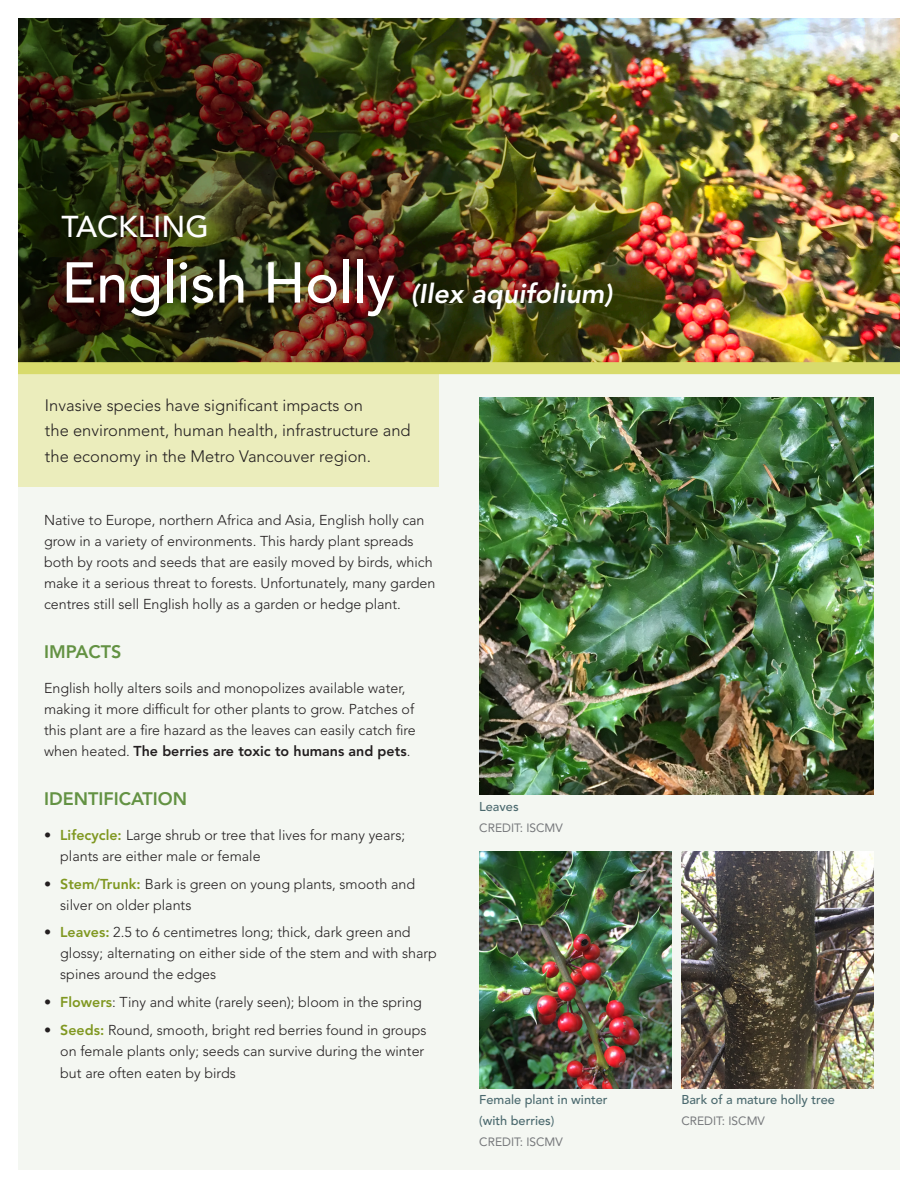
<style>
.page{position:relative;width:918px;height:1188px;background:#fff}
.page>*{position:absolute;margin:0;border:0;box-sizing:border-box;transform-origin:0 0}
.ReportCov_SubTitle{font:500 30px "Avenir LT Std";color:#fff}
.Report_Cov_Title{font:italic 800 27px "Avenir LT Std";color:#fff}
.Header_2{font:800 18px "Avenir LT Std";color:#639243}
.Sidebar_Body{font:300 16.5px/25.5px "Avenir LT Std";color:#231f20}
.Body{font:300 14.25px/21px "Avenir LT Std";color:#231f20}
.t1{font:500 12.75px/21px "Avenir LT Std";color:#4a696e}
.Credit{font:12px "Avenir LT Std";color:#76787b}
.s1{font-weight:500;font-style:normal;font-size:57px}
.s2{font-weight:800}
.s3{font-weight:800;color:#809821}
</style>
<div class="page">
<div style="left:1px;top:361px;width:915px;height:827px;background:#f4f7f2"></div>
<img style="left:824px;top:19px;width:75px;height:343px">
<img style="left:19px;top:19px;width:805px;height:343px">
<div style="left:18px;top:373px;width:421px;height:114px;background:#ebedbc"></div>
<img style="left:479px;top:851px;width:193px;height:237px">
<img style="left:479px;top:397px;width:395px;height:398px">
<img style="left:681px;top:851px;width:193px;height:237px">
<div style="left:18px;top:362px;width:882px;height:12px;background:#d8db6c"></div>
<div style="left:0;top:0;width:918px;height:1188px;border:18px solid #fff"></div>
<p class="ReportCov_SubTitle" style="left:62px;top:209px;width:149px">TACKLING</p>
<p class="Report_Cov_Title" style="left:62px;top:277px;width:552px"><span class="s1">English Holly</span> (Ilex aquifolium)</p>
<p class="Sidebar_Body" style="left:45px;top:392px;width:367px">Invasive species have significant impacts on<br>the environment, human health, infrastructure and the economy in the Metro Vancouver region.</p>
<p class="Body" style="left:44px;top:510px;width:393px">Native to Europe, northern Africa and Asia, English holly can grow in a variety of environments. This hardy plant spreads both by roots and seeds that are easily moved by birds, which make it a serious threat to forests. Unfortunately, many garden centres still sell English holly as a garden or hedge plant.</p>
<p class="Header_2" style="left:44px;top:641px;width:79px">IMPACTS</p>
<p class="Body" style="left:44px;top:678px;width:373px">English holly alters soils and monopolizes available water, making it more difficult for other plants to grow. Patches of this plant are a fire hazard as the leaves can easily catch fire when heated. <span class="s2">The berries are toxic to humans and pets</span>.</p>
<p class="Header_2" style="left:44px;top:788px;width:144px">IDENTIFICATION</p>
<p class="Body" style="left:60px;top:825px;width:346px;text-indent:-16px">• <span class="s3">Lifecycle:</span> Large shrub or tree that lives for many years; plants are either male or female</p>
<p class="Body" style="left:60px;top:873px;width:356px;text-indent:-16px">• <span class="s3">Stem/Trunk:</span> Bark is green on young plants, smooth and silver on older plants</p>
<p class="Body" style="left:60px;top:922px;width:378px;text-indent:-16px">• <span class="s3">Leaves:</span> 2.5 to 6 centimetres long; thick, dark green and glossy; alternating on either side of the stem and with sharp spines around the edges</p>
<p class="Body" style="left:44px;top:992px;width:379px">• <span class="s3">Flowers</span>: Tiny and white (rarely seen); bloom in the spring</p>
<p class="Body" style="left:44px;top:1020px;width:384px;text-align:right">• <span class="s3">Seeds:</span> Round, smooth, bright red berries found in groups on female plants only; seeds can survive during the winter</p>
<p class="Body" style="left:60px;top:1063px;width:177px">but are often eaten by birds</p>
<p class="t1" style="left:479px;top:796px;width:41px">Leaves</p>
<p class="Credit" style="left:479px;top:821px;width:85px">CREDIT: ISCMV</p>
<p class="t1" style="left:479px;top:1090px;width:130px">Female plant in winter (with berries)</p>
<p class="Credit" style="left:479px;top:1135px;width:85px">CREDIT: ISCMV</p>
<p class="t1" style="left:681px;top:1090px;width:155px">Bark of a mature holly tree</p>
<p class="Credit" style="left:681px;top:1114px;width:85px">CREDIT: ISCMV</p>
</div>
